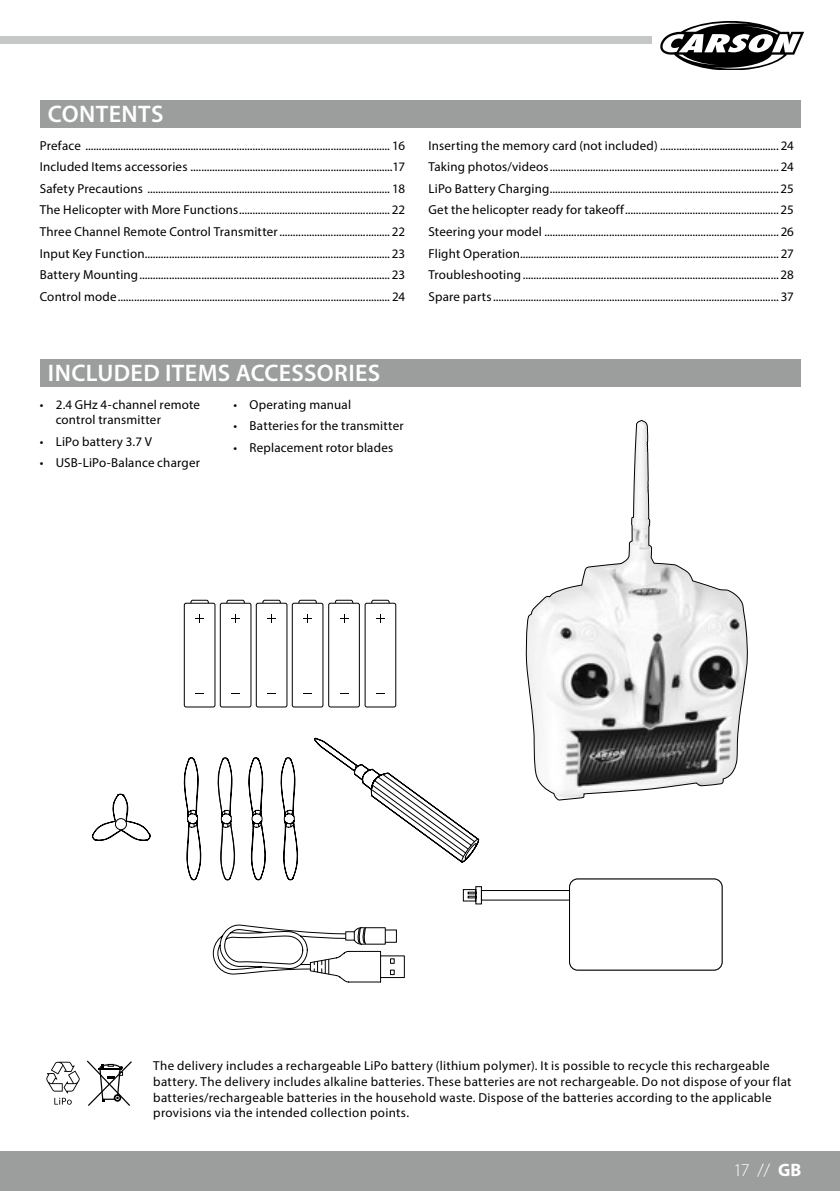
<style>
.page{position:relative;width:840px;height:1191px;background:#fff}
.page>*{position:absolute;margin:0;border:0;box-sizing:border-box;transform-origin:0 0}
.t1{font:600 24px "Myriad Pro";letter-spacing:.015em;color:#fff}
.t2{font:300 18px "Myriad Pro";color:#fff}
.t3{font:13px/21.6px "Myriad Pro";letter-spacing:.02em;color:#000;text-align:justify}
.s1{font-weight:700}
</style>
<div class="page">
<div style="left:0;top:1151px;width:839px;height:40px;background:#9c9d9d"></div>
<div style="left:0;top:36px;width:651px;height:8px;background:#c5c6c6"></div>
<svg style="left:660px;top:21px;width:144px;height:49px"></svg>
<div style="left:40px;top:359px;width:759px;height:28px;background:#9c9d9d"></div>
<div style="left:40px;top:100px;width:759px;height:28px;background:#9c9d9d"></div>
<svg style="left:87px;top:1060px;width:45px;height:45px"></svg>
<svg style="left:46px;top:1061px;width:34px;height:43px"></svg>
<div style="left:191px;top:600px;width:17px;height:8px;background:#b9b9b9;border-radius:2px"></div>
<div style="left:190px;top:600px;width:19px;height:8px;border:1px solid #000;border-radius:2px"></div>
<div style="left:184px;top:603px;width:31px;height:104px;background:#fff;border-radius:2px"></div>
<div style="left:184px;top:603px;width:31px;height:104px;border:1px solid #000;border-radius:2px"></div>
<svg style="left:195px;top:614px;width:9px;height:9px"></svg>
<div style="left:227px;top:600px;width:17px;height:8px;background:#b9b9b9;border-radius:2px"></div>
<div style="left:226px;top:600px;width:19px;height:8px;border:1px solid #000;border-radius:2px"></div>
<div style="left:220px;top:603px;width:31px;height:104px;background:#fff;border-radius:2px"></div>
<div style="left:220px;top:603px;width:31px;height:104px;border:1px solid #000;border-radius:2px"></div>
<svg style="left:231px;top:614px;width:9px;height:9px"></svg>
<div style="left:263px;top:600px;width:17px;height:8px;background:#b9b9b9;border-radius:2px"></div>
<div style="left:262px;top:600px;width:19px;height:8px;border:1px solid #000;border-radius:2px"></div>
<div style="left:256px;top:603px;width:31px;height:104px;background:#fff;border-radius:2px"></div>
<div style="left:256px;top:603px;width:31px;height:104px;border:1px solid #000;border-radius:2px"></div>
<svg style="left:267px;top:614px;width:9px;height:9px"></svg>
<div style="left:299px;top:600px;width:17px;height:8px;background:#b9b9b9;border-radius:2px"></div>
<div style="left:298px;top:600px;width:19px;height:8px;border:1px solid #000;border-radius:2px"></div>
<div style="left:292px;top:603px;width:31px;height:104px;background:#fff;border-radius:2px"></div>
<div style="left:291px;top:603px;width:32px;height:104px;border:1px solid #000;border-radius:2px"></div>
<svg style="left:303px;top:614px;width:9px;height:9px"></svg>
<div style="left:335px;top:600px;width:17px;height:8px;background:#b9b9b9;border-radius:2px"></div>
<div style="left:334px;top:600px;width:19px;height:8px;border:1px solid #000;border-radius:2px"></div>
<div style="left:328px;top:603px;width:31px;height:104px;background:#fff;border-radius:2px"></div>
<div style="left:328px;top:603px;width:31px;height:104px;border:1px solid #000;border-radius:2px"></div>
<svg style="left:340px;top:614px;width:8px;height:9px"></svg>
<div style="left:371px;top:600px;width:18px;height:8px;background:#b9b9b9;border-radius:2px"></div>
<div style="left:371px;top:600px;width:18px;height:8px;border:1px solid #000;border-radius:2px"></div>
<div style="left:365px;top:603px;width:30px;height:104px;background:#fff;border-radius:2px"></div>
<div style="left:364px;top:603px;width:32px;height:104px;border:1px solid #000;border-radius:2px"></div>
<svg style="left:376px;top:614px;width:8px;height:9px"></svg>
<svg style="left:526px;top:420px;width:221px;height:364px"></svg>
<svg style="left:183px;top:645px;width:539px;height:338px"></svg>
<svg style="left:92px;top:793px;width:59px;height:48px"></svg>
<div style="left:115px;top:818px;width:11px;height:11px;background:#fff;border-radius:50%"></div>
<div style="left:115px;top:818px;width:12px;height:12px;border:1px solid #000;border-radius:50%"></div>
<h1 class="t1" style="left:48px;top:99px;width:115px">CONTENTS</h1>
<p class="t3" style="left:40px;top:134px;width:367px">Preface ................................................................................................................. 16<br>Included Items accessories ...........................................................................17<br>Safety Precautions .......................................................................................... 18<br>The Helicopter with More Functions........................................................ 22<br>Three Channel Remote Control Transmitter......................................... 22<br>Input Key Function........................................................................................... 23<br>Battery Mounting............................................................................................. 23<br>Control mode..................................................................................................... 24</p>
<p class="t3" style="left:428px;top:134px;width:367px">Inserting the memory card (not included) ............................................ 24<br>Taking photos/videos..................................................................................... 24<br>LiPo Battery Charging..................................................................................... 25<br>Get the helicopter ready for takeoff......................................................... 25<br>Steering your model ....................................................................................... 26<br>Flight Operation................................................................................................ 27<br>Troubleshooting............................................................................................... 28<br>Spare parts.......................................................................................................... 37</p>
<h1 class="t1" style="left:48px;top:357px;width:331px">INCLUDED ITEMS ACCESSORIES</h1>
<p class="t3" style="left:56px;top:396px;width:146px;line-height:15.6px;text-indent:-16px">• 2.4 GHz 4-channel remote control transmitter</p>
<p class="t3" style="left:40px;top:430px;width:114px">• LiPo battery 3.7 V</p>
<p class="t3" style="left:40px;top:452px;width:162px">• USB-LiPo-Balance charger</p>
<p class="t3" style="left:233px;top:393px;width:119px">• Operating manual</p>
<p class="t3" style="left:233px;top:415px;width:171px">• Batteries for the transmitter</p>
<p class="t3" style="left:233px;top:436px;width:161px">• Replacement rotor blades</p>
<p class="t3" style="left:153px;top:1058px;width:639px;line-height:15.6px;text-align:left">The delivery includes a rechargeable LiPo battery (lithium polymer). It is possible to recycle this rechargeable battery. The delivery includes alkaline batteries. These batteries are not rechargeable. Do not dispose of your flat batteries/rechargeable batteries in the household waste. Dispose of the batteries according to the applicable provisions via the intended collection points.</p>
<h2 class="t2" style="left:733px;top:1159px;width:69px">17 // <span class="s1">GB</span></h2>
</div>
